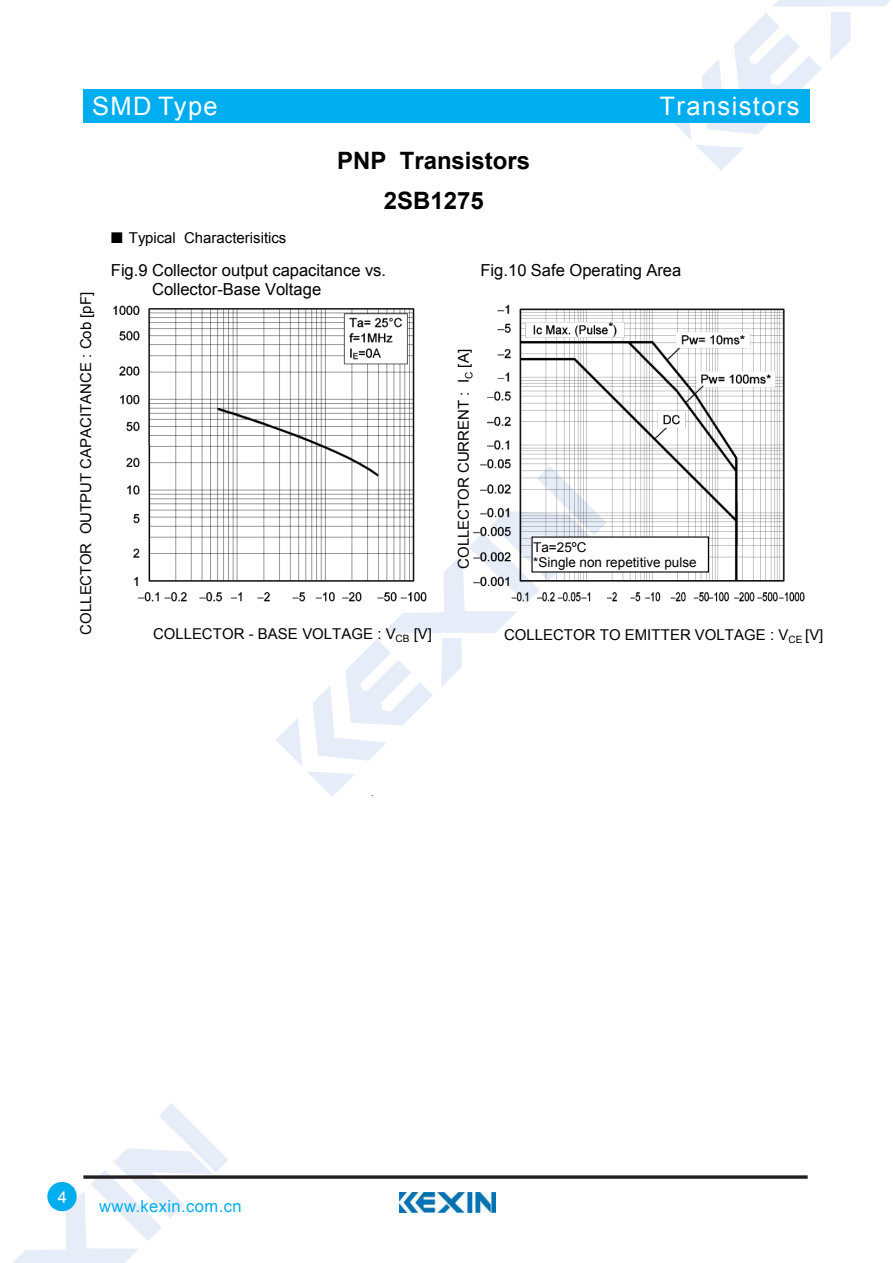
<style>
.page{position:relative;width:893px;height:1263px;background:#fff}
.page>*{position:absolute;margin:0;border:0;box-sizing:border-box;transform-origin:0 0}
.t1{font:25.5px "Arial";letter-spacing:.055em;color:#fff}
.t2{font:700 24px/39.3px "Arial";color:#000;text-align:center}
.t3{font:16.5px/18.9px "Arial";color:#000}
.t4{font:16.5px "Arial";letter-spacing:.025em;color:#00adef}
.t5{font:16.5px "Arial";color:#fff}
.t6{font:15px "Arial";color:#000}
.t7{font:13.5px/15.6px "Arial";color:#000}
.t8{font:9px "Arial";color:#231815}
.s1{font-family:"Sim Sun"}
</style>
<div class="page">
<svg style="left:276px;top:532px;width:241px;height:265px"></svg>
<svg style="left:674px;top:0;width:216px;height:170px"></svg>
<svg style="left:13px;top:1103px;width:215px;height:160px"></svg>
<div style="left:83px;top:89px;width:726px;height:34px;background:#00adef"></div>
<svg style="left:83px;top:1175px;width:725px;height:4px;background:#433f40"></svg>
<div style="left:47px;top:1182px;width:30px;height:29px;background:#00adef;border-radius:50%"></div>
<img style="left:400px;top:1193px;width:95px;height:20px">
<img style="left:474px;top:304px;width:331px;height:301px">
<div style="left:531px;top:536px;width:178px;height:37px;background:#fff"></div>
<img style="left:113px;top:305px;width:314px;height:300px">
<h1 class="t1" style="left:92px;top:89px;width:127px">SMD Type</h1>
<h2 class="t2" style="left:337px;top:142px;width:195px">PNP Transistors<br>2SB1275</h2>
<h1 class="t1" style="left:660px;top:89px;width:141px">Transistors</h1>
<p class="t6" style="left:76px;top:635px;width:344px;rotate:-90deg">COLLECTOR OUTPUT CAPACITANCE : Cob [pF]</p>
<p class="t6" style="left:110px;top:228px;width:178px"><span class="s1">■</span> Typical Characterisitics</p>
<p class="t3" style="left:152px;top:261px;width:235px;text-indent:-41px">Fig.9 Collector output capacitance vs.<br>Collector-Base Voltage</p>
<p class="t6" style="left:153px;top:623px;width:280px">COLLECTOR - BASE VOLTAGE : V<sub>CB</sub> [V]</p>
<p class="t3" style="left:480px;top:261px;width:202px">Fig.10 Safe Operating Area</p>
<p class="t6" style="left:454px;top:569px;width:221px;rotate:-90deg">COLLECTOR CURRENT : I<sub>C</sub> [A]</p>
<p class="t7" style="left:533px;top:539px;width:165px">Ta=25ºC<br>*Single non repetitive pulse</p>
<p class="t6" style="left:504px;top:624px;width:321px">COLLECTOR TO EMITTER VOLTAGE : V<sub>CE</sub> [V]</p>
<p class="t8" style="left:371px;top:787px;width:4px">.</p>
<p class="t5" style="left:58px;top:1186px;width:11px">4</p>
<p class="t4" style="left:99px;top:1196px;width:144px">www.kexin.com.cn</p>
</div>
